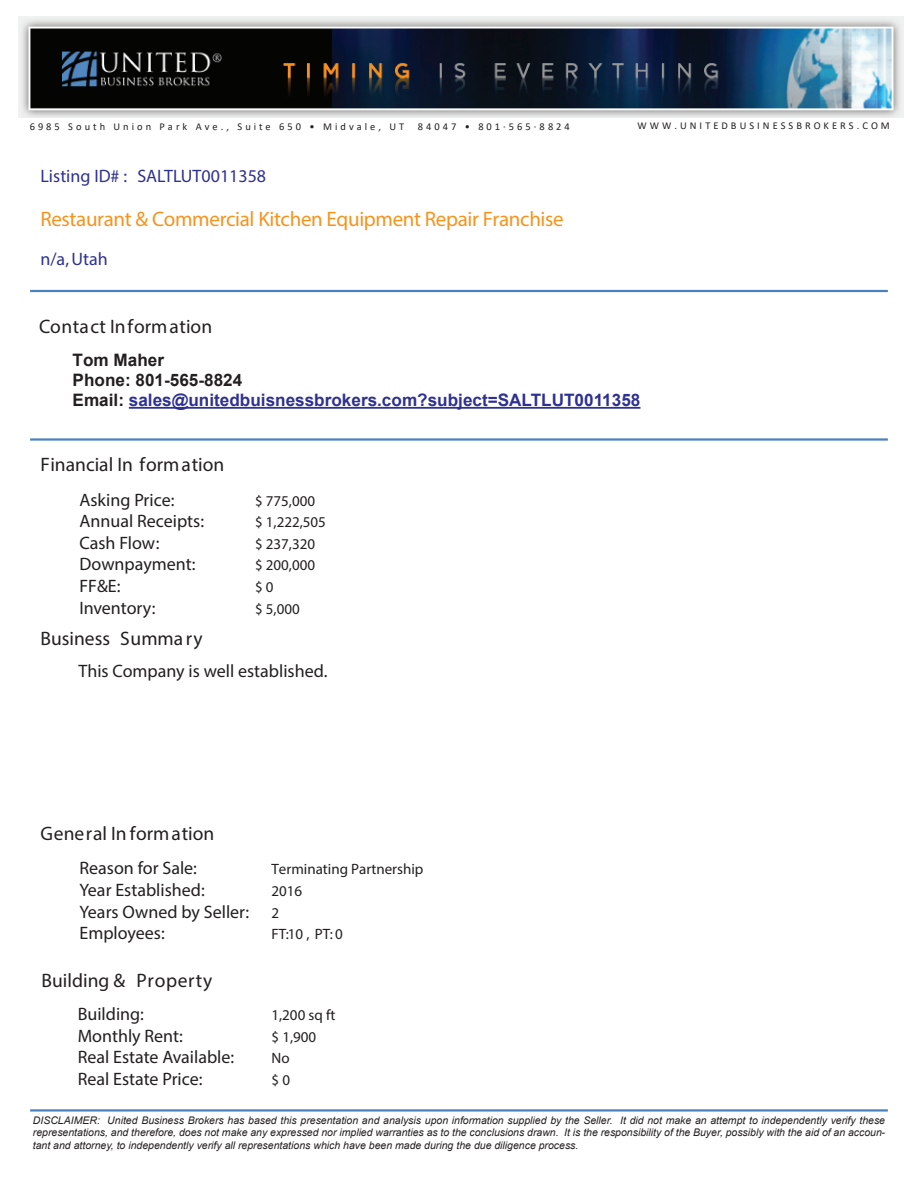
<style>
.page{position:relative;width:918px;height:1188px;background:#fff}
.page>*{position:absolute;margin:0;border:0;box-sizing:border-box;transform-origin:0 0}
.t1{font:700 21px "Myriad";letter-spacing:-.015em;color:#f7931d}
.t2{font:700 19.5px "Myriad";color:#231f20}
.t3{font:18px/21.6px "Myriad";color:#231f20}
.t4{font:18px "Myriad";color:#2e3092}
.t5{font:700 17.1px/20px "Arial";color:#2e3092}
.t6{font:15px/21.6px "Myriad";color:#231f20}
.t7{font:italic 10.5px/12.6px "Arial";color:#231f20;text-align:justify}
.t8{font:10.5px "Calibri";letter-spacing:.285em;color:#231f20}
.s1{color:#231f20}
</style>
<div class="page">
<hr style="left:30px;top:290px;width:858px;height:2px;background:#4c81bf">
<hr style="left:30px;top:1109px;width:858px;height:3px;background:#4c81bf">
<hr style="left:30px;top:438px;width:858px;height:3px;background:#4c81bf">
<hr style="left:129px;top:407px;width:511px;height:2px;background:#2e3092">
<img style="left:18px;top:16px;width:886px;height:102px">
<p class="t8" style="left:30px;top:119px;width:376px">6985 South Union Park Ave., Suite 650 • Midvale, UT</p>
<p class="t8" style="left:418px;top:119px;width:153px">84047 • 801·565·8824</p>
<p class="t8" style="left:637px;top:118px;width:254px">WWW.UNITEDBUSINESSBROKERS.COM</p>
<h3 class="t4" style="left:40px;top:164px;width:227px">Listing ID# : SALTLUT0011358</h3>
<h1 class="t1" style="left:40px;top:206px;width:525px">Restaurant &amp; Commercial Kitchen Equipment Repair Franchise</h1>
<h3 class="t4" style="left:40px;top:248px;width:69px">n/a,Utah</h3>
<h2 class="t2" style="left:39px;top:314px;width:175px">Contact Information</h2>
<h3 class="t5" style="left:73px;top:350px;width:569px"><span class="s1">Tom Maher<br>Phone: 801-565-8824<br>Email:</span> sales@unitedbuisnessbrokers.com?subject=SALTLUT0011358</h3>
<h2 class="t2" style="left:40px;top:452px;width:185px">Financial In formation</h2>
<h3 class="t3" style="left:79px;top:488px;width:126px">Asking Price:<br>Annual Receipts:<br>Cash Flow:<br>Downpayment:<br>FF&amp;E:<br>Inventory:</h3>
<h3 class="t6" style="left:255px;top:489px;width:72px">$ 775,000 $ 1,222,505 $ 237,320 $ 200,000 $ 0<br>$ 5,000</h3>
<h2 class="t2" style="left:40px;top:626px;width:164px">Business Summa ry</h2>
<h3 class="t3" style="left:79px;top:659px;width:250px">This Company is well established.</h3>
<h2 class="t2" style="left:40px;top:821px;width:175px">General In formation</h2>
<h3 class="t3" style="left:80px;top:857px;width:171px">Reason for Sale:<br>Year Established:<br>Years Owned by Seller:<br>Employees:</h3>
<h3 class="t6" style="left:271px;top:858px;width:153px">Terminating Partnership<br>2016<br>2<br>FT:10 , PT: 0</h3>
<h2 class="t2" style="left:42px;top:968px;width:172px">Building &amp; Property</h2>
<h3 class="t3" style="left:78px;top:1003px;width:158px">Building:<br>Monthly Rent:<br>Real Estate Available:<br>Real Estate Price:</h3>
<p class="t7" style="left:33px;top:1114px;width:854px">DISCLAIMER: United Business Brokers has based this presentation and analysis upon information supplied by the Seller. It did not make an attempt to independently verify these representations, and therefore, does not make any expressed nor implied warranties as to the conclusions drawn. It is the responsibility of the Buyer, possibly with the aid of an accoun&shy;tant and attorney, to independently verify all representations which have been made during the due diligence process.</p>
<h3 class="t6" style="left:271px;top:1004px;width:65px">1,200 sq ft $ 1,900<br>No<br>$ 0</h3>
</div>
